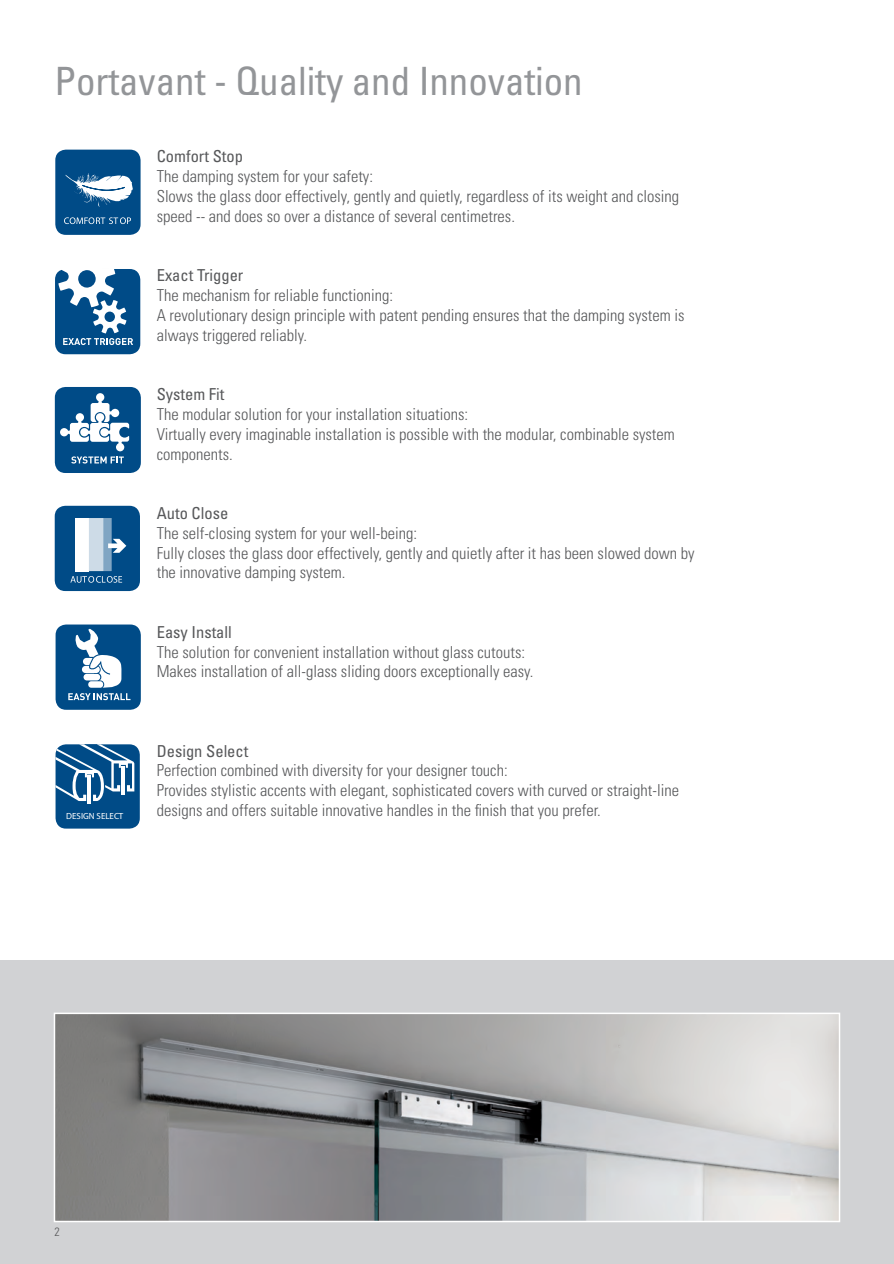
<style>
.page{position:relative;width:894px;height:1264px;background:#fff}
.page>*{position:absolute;margin:0;border:0;box-sizing:border-box;transform-origin:0 0}
.t1{font:condensed 39px "Univers";color:#939598}
.t2{font:300 condensed 16.5px/19.8px "Univers";color:#57585a}
.t3{font:condensed 16.5px "Univers";color:#57585a}
.t4{font:300 condensed 12px "Univers";color:#57585a}
.t5{font:700 8.85px "DIN Pro";color:#fff}
</style>
<div class="page">
<div style="left:0;top:960px;width:894px;height:304px;background:#d1d2d4"></div>
<img style="left:57px;top:1015px;width:780px;height:204px">
<div style="left:54px;top:1012px;width:786px;height:210px;border:2px solid #fff"></div>
<div style="left:55px;top:387px;width:86px;height:86px;background:#004b87;border-radius:11px"></div>
<svg style="left:60px;top:393px;width:69px;height:70px"></svg>
<div style="left:56px;top:624px;width:85px;height:86px;background:#004b87;border-radius:11px"></div>
<svg style="left:68px;top:629px;width:62px;height:71px"></svg>
<div style="left:55px;top:506px;width:85px;height:85px;background:#004b87;border-radius:11px"></div>
<svg style="left:70px;top:518px;width:56px;height:65px"></svg>
<div style="left:56px;top:744px;width:84px;height:84px;background:#004b87;border-radius:10px"></div>
<hr style="left:88px;top:776px;width:3px;height:28px;background:#fff">
<svg style="left:56px;top:744px;width:78px;height:57px"></svg>
<div style="left:55px;top:269px;width:85px;height:85px;background:#004b87;border-radius:11px"></div>
<svg style="left:58px;top:269px;width:75px;height:76px"></svg>
<div style="left:55px;top:150px;width:86px;height:85px;background:#004b87;border-radius:11px"></div>
<svg style="left:65px;top:173px;width:68px;height:34px"></svg>
<svg style="left:64px;top:217px;width:67px;height:7px"></svg>
<h1 class="t1" style="left:54px;top:57px;width:530px">Portavant - Quality and Innovation</h1>
<p class="t3" style="left:157px;top:146px;width:88px">Comfort Stop</p>
<p class="t2" style="left:157px;top:167px;width:524px">The damping system for your safety:<br>Slows the glass door effectively, gently and quietly, regardless of its weight and closing speed -- and does so over a distance of several centimetres.</p>
<p class="t3" style="left:157px;top:265px;width:88px">Exact Trigger</p>
<p class="t2" style="left:157px;top:285px;width:529px">The mechanism for reliable functioning:<br>A revolutionary design principle with patent pending ensures that the damping system is always triggered reliably.</p>
<p class="t3" style="left:157px;top:384px;width:69px">System Fit</p>
<p class="t2" style="left:157px;top:404px;width:520px">The modular solution for your installation situations:<br>Virtually every imaginable installation is possible with the modular, combinable system components.</p>
<p class="t3" style="left:157px;top:503px;width:73px">Auto Close</p>
<p class="t2" style="left:157px;top:523px;width:539px">The self-closing system for your well-being:<br>Fully closes the glass door effectively, gently and quietly after it has been slowed down by the innovative damping system.</p>
<p class="t5" style="left:66px;top:811px;width:59px">DESIGN SELECT</p>
<p class="t3" style="left:157px;top:621px;width:77px">Easy Install</p>
<p class="t2" style="left:157px;top:642px;width:378px">The solution for convenient installation without glass cutouts:<br>Makes installation of all-glass sliding doors exceptionally easy.</p>
<p class="t3" style="left:157px;top:740px;width:93px">Design Select</p>
<p class="t2" style="left:157px;top:761px;width:524px">Perfection combined with diversity for your designer touch:<br>Provides stylistic accents with elegant, sophisticated covers with curved or straight-line designs and offers suitable innovative handles in the finish that you prefer.</p>
<p class="t4" style="left:54px;top:1224px;width:7px">2</p>
</div>
